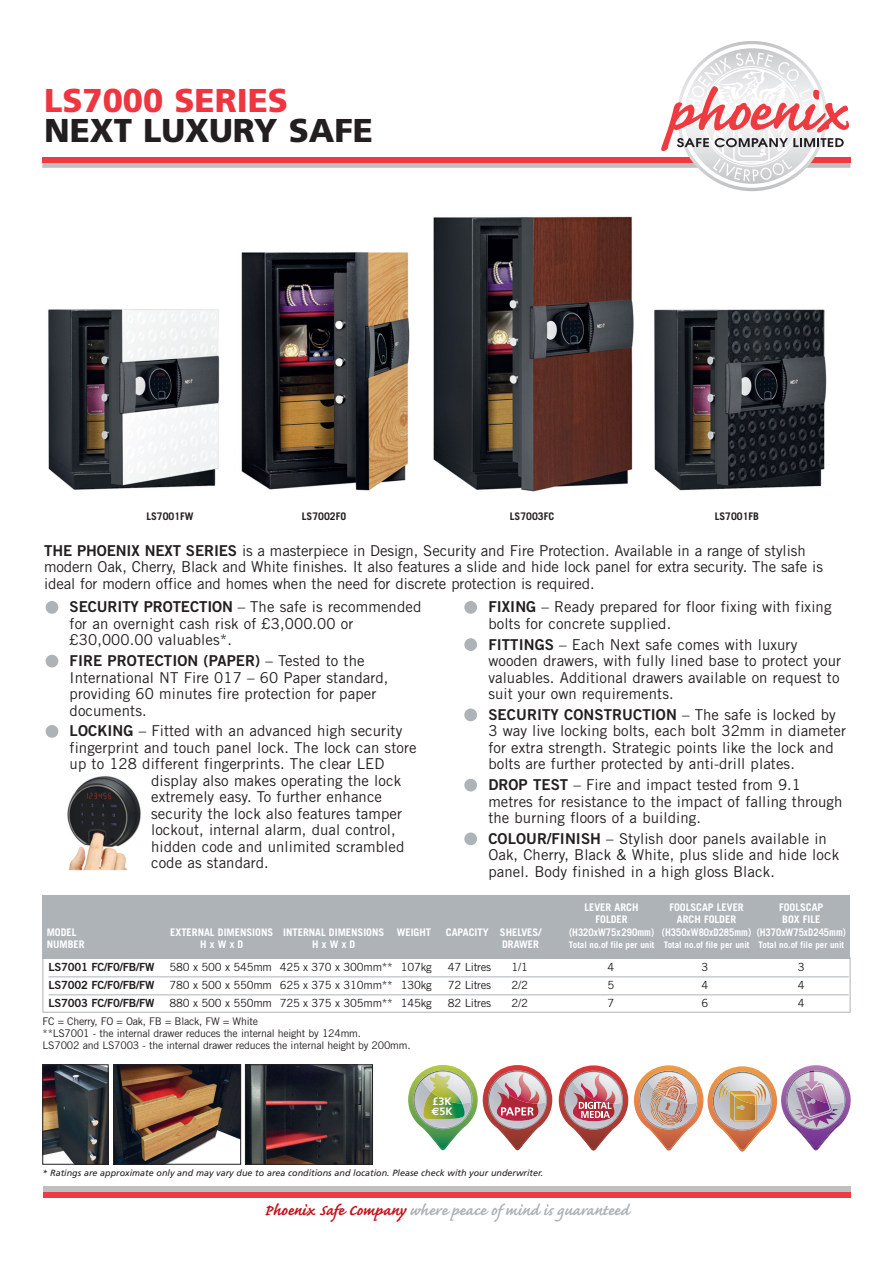
<style>
.page{position:relative;width:893px;height:1263px;background:#fff}
.page>*{position:absolute;margin:0;border:0;box-sizing:border-box;transform-origin:0 0}
.t1{font:900 33px "Frutiger";color:#231f20}
.t2{font:900 33px "Frutiger";color:#ee3640}
.t3{font:700 19.5px "Caflisch Script";color:#aeb3b8}
.t4{font:15px/16.5px "Trade Gothic";letter-spacing:.005em;color:#231f20}
.t5{font:15px "Trade Gothic Bold Two";letter-spacing:.005em;color:#231f20}
.t6{font:11.25px "Trade Gothic";letter-spacing:-.02em;color:#231f20}
.t7{font:11.25px "Trade Gothic Bold Two";letter-spacing:-.02em;color:#231f20}
.t8{font:700 10.8px/9.9px "Frutiger";color:#fff}
.t9{font:10.5px/12px "Trade Gothic";letter-spacing:-.02em;color:#231f20}
.t10{font:700 10.5px "Trade Gothic";color:#fff}
.t11{font:700 10.5px "Trade Gothic";color:#fff;scale:.9 1}
.t12{font:700 10.5px "Trade Gothic";color:#231f20}
.t13{font:italic 9px "Frutiger";color:#231f20}
.t14{font:700 9px "Trade Gothic";color:#fff}
.s1{font-family:"Trade Gothic Bold Two"}
.s2{font-family:"Trade Gothic"}
.s3{font-family:"Euro Sans"}
.s4{color:#c4121a}
</style>
<div class="page">
<div style="left:43px;top:1187px;width:807px;height:5px;background:#bebfc2"></div>
<div style="left:43px;top:1192px;width:807px;height:5px;background:#ee3a41"></div>
<svg style="left:42px;top:41px;width:808px;height:150px"></svg>
<div style="left:46px;top:601px;width:12px;height:13px;background:#aeb3b8;border-radius:50%"></div>
<div style="left:464px;top:832px;width:13px;height:13px;background:#aeb3b8;border-radius:50%"></div>
<div style="left:46px;top:655px;width:12px;height:12px;background:#aeb3b8;border-radius:50%"></div>
<div style="left:464px;top:779px;width:13px;height:12px;background:#aeb3b8;border-radius:50%"></div>
<div style="left:464px;top:708px;width:13px;height:13px;background:#aeb3b8;border-radius:50%"></div>
<div style="left:46px;top:725px;width:12px;height:13px;background:#aeb3b8;border-radius:50%"></div>
<div style="left:464px;top:601px;width:13px;height:13px;background:#aeb3b8;border-radius:50%"></div>
<div style="left:464px;top:638px;width:13px;height:13px;background:#aeb3b8;border-radius:50%"></div>
<hr style="left:49px;top:976px;width:800px;height:1px;background:#aeb3b8">
<hr style="left:49px;top:994px;width:800px;height:1px;background:#aeb3b8">
<div style="left:43px;top:895px;width:807px;height:64px;background:#aeb3b8"></div>
<img style="left:408px;top:1065px;width:144px;height:86px">
<img style="left:634px;top:1065px;width:217px;height:87px">
<img style="left:115px;top:1066px;width:124px;height:96px">
<div style="left:113px;top:1064px;width:128px;height:100px;border:1px solid #231f20"></div>
<img style="left:247px;top:1066px;width:124px;height:96px">
<div style="left:245px;top:1064px;width:128px;height:100px;border:1px solid #231f20"></div>
<img style="left:45px;top:1066px;width:61px;height:96px">
<div style="left:43px;top:1064px;width:65px;height:100px;border:1px solid #231f20"></div>
<img style="left:67px;top:776px;width:74px;height:95px">
<svg style="left:559px;top:1065px;width:69px;height:86px"></svg>
<img style="left:48px;top:216px;width:779px;height:276px">
<h1 class="t2" style="left:44px;top:87px;width:246px">LS7000 SERIES</h1>
<h1 class="t1" style="left:44px;top:117px;width:330px">NEXT LUXURY SAFE</h1>
<p class="t12" style="left:146px;top:512px;width:49px">LS7001FW</p>
<p class="t12" style="left:302px;top:512px;width:46px">LS7002FO</p>
<p class="t12" style="left:510px;top:512px;width:46px">LS7003FC</p>
<p class="t12" style="left:715px;top:512px;width:46px">LS7001FB</p>
<p class="t4" style="left:44px;top:543px;width:780px"><span class="s1">THE PHOENIX NEXT SERIES</span> is a masterpiece in Design, Security and Fire Protection. Available in a range of stylish modern Oak, Cherry, Black and White finishes. It also features a slide and hide lock panel for extra security. The safe is ideal for modern office and homes when the need for discrete protection is required.</p>
<p class="t4" style="left:70px;top:600px;width:353px"><span class="s1">SECURITY PROTECTION</span> – The safe is recommended for an overnight cash risk of £3,000.00 or £30,000.00 valuables*.</p>
<p class="t5" style="left:70px;top:655px;width:297px">FIRE PROTECTION (PAPER) <span class="s2">– Tested to the</span></p>
<p class="t4" style="left:70px;top:670px;width:320px">International NT Fire 017 – 60 Paper standard, providing 60 minutes fire protection for paper documents.</p>
<p class="t4" style="left:70px;top:724px;width:334px"><span class="s1">LOCKING</span> – Fitted with an advanced high security</p>
<p class="t4" style="left:70px;top:740px;width:348px">fingerprint and touch panel lock. The lock can store</p>
<p class="t4" style="left:70px;top:757px;width:316px">up to 128 different fingerprints. The clear LED</p>
<p class="t4" style="left:151px;top:773px;width:252px">display also makes operating the lock</p>
<p class="t4" style="left:151px;top:790px;width:233px">extremely easy. To further enhance</p>
<p class="t4" style="left:151px;top:806px;width:252px">security the lock also features tamper</p>
<p class="t4" style="left:151px;top:823px;width:246px">lockout, internal alarm, dual control,</p>
<p class="t4" style="left:151px;top:839px;width:255px">hidden code and unlimited scrambled</p>
<p class="t4" style="left:151px;top:856px;width:119px">code as standard.</p>
<p class="t4" style="left:488px;top:600px;width:345px"><span class="s1">FIXING</span> – Ready prepared for floor fixing with fixing bolts for concrete supplied.</p>
<p class="t4" style="left:488px;top:637px;width:354px"><span class="s1">FITTINGS</span> – Each Next safe comes with luxury wooden drawers, with fully lined base to protect your valuables. Additional drawers available on request to suit your own requirements.</p>
<p class="t5" style="left:488px;top:709px;width:349px">SECURITY CONSTRUCTION <span class="s2">– The safe is locked by</span></p>
<p class="t4" style="left:488px;top:724px;width:359px">3 way live locking bolts, each bolt 32mm in diameter for extra strength. Strategic points like the lock and bolts are further protected by anti-drill plates.</p>
<p class="t4" style="left:488px;top:778px;width:356px"><span class="s1">DROP TEST</span> – Fire and impact tested from 9.1 metres for resistance to the impact of falling through the burning floors of a building.</p>
<p class="t4" style="left:488px;top:831px;width:352px"><span class="s1">COLOUR/FINISH</span> – Stylish door panels available in<br>Oak, Cherry, Black &amp; White, plus slide and hide lock panel. Body finished in a high gloss Black.</p>
<p class="t10" style="left:584px;top:903px;width:55px">LEVER ARCH</p>
<p class="t10" style="left:669px;top:903px;width:76px">FOOLSCAP LEVER</p>
<p class="t10" style="left:779px;top:903px;width:46px">FOOLSCAP</p>
<p class="t10" style="left:596px;top:916px;width:34px">FOLDER</p>
<p class="t10" style="left:677px;top:916px;width:61px">ARCH FOLDER</p>
<p class="t10" style="left:782px;top:916px;width:40px">BOX FILE</p>
<p class="t10" style="left:47px;top:928px;width:31px">MODEL</p>
<p class="t10" style="left:170px;top:928px;width:262px">EXTERNAL DIMENSIONS INTERNAL DIMENSIONS WEIGHT</p>
<p class="t10" style="left:446px;top:928px;width:97px">CAPACITY SHELVES/</p>
<p class="t11" style="left:569px;top:928px;width:309px">(H320xW75x290mm) (H350xW80xD285mm) (H370xW75xD245mm)</p>
<p class="t10" style="left:47px;top:941px;width:39px">NUMBER</p>
<p class="t10" style="left:200px;top:941px;width:45px">HxWxD</p>
<p class="t10" style="left:312px;top:941px;width:45px">HxWxD</p>
<p class="t10" style="left:502px;top:941px;width:38px">DRAWER</p>
<p class="t14" style="left:569px;top:942px;width:277px">Total no.of file per unit Total no.of file per unit Total no.of file per unit</p>
<p class="t7" style="left:49px;top:963px;width:107px">LS7001 FC/F0/FB/FW</p>
<p class="t6" style="left:170px;top:963px;width:264px">580 x 500 x 545mm 425 x 370 x 300mm** 107kg</p>
<p class="t6" style="left:448px;top:963px;width:45px">47 Litres</p>
<p class="t6" style="left:511px;top:963px;width:18px">1/1</p>
<p class="t6" style="left:607px;top:963px;width:8px">4</p>
<p class="t6" style="left:702px;top:963px;width:8px">3</p>
<p class="t6" style="left:798px;top:963px;width:8px">3</p>
<p class="t7" style="left:49px;top:981px;width:107px">LS7002 FC/F0/FB/FW</p>
<p class="t6" style="left:170px;top:981px;width:264px">780 x 500 x 550mm 625 x 375 x 310mm** 130kg</p>
<p class="t6" style="left:448px;top:981px;width:45px">72 Litres</p>
<p class="t6" style="left:511px;top:981px;width:18px">2/2</p>
<p class="t6" style="left:607px;top:981px;width:8px">5</p>
<p class="t6" style="left:702px;top:981px;width:8px">4</p>
<p class="t6" style="left:798px;top:981px;width:8px">4</p>
<p class="t7" style="left:49px;top:999px;width:107px">LS7003 FC/F0/FB/FW</p>
<p class="t6" style="left:170px;top:999px;width:264px">880 x 500 x 550mm 725 x 375 x 305mm** 145kg</p>
<p class="t6" style="left:448px;top:999px;width:45px">82 Litres</p>
<p class="t6" style="left:511px;top:999px;width:18px">2/2</p>
<p class="t6" style="left:607px;top:999px;width:8px">7</p>
<p class="t6" style="left:702px;top:999px;width:8px">6</p>
<p class="t6" style="left:798px;top:999px;width:8px">4</p>
<p class="t9" style="left:43px;top:1016px;width:369px">FC = Cherry, FO = Oak, FB = Black, FW = White<br>**LS7001 - the internal drawer reduces the internal height by 124mm.<br>LS7002 and LS7003 - the internal drawer reduces the internal height by 200mm.</p>
<p class="t8" style="left:431px;top:1097px;width:23px">£3K <span class="s3">€</span>5K</p>
<p class="t13" style="left:43px;top:1169px;width:502px">* Ratings are approximate only and may vary due to area conditions and location. Please check with your underwriter.</p>
<h2 class="t3" style="left:264px;top:1197px;width:366px"><span class="s4">Phoenix Safe Company</span> where peace of mind is guaranteed</h2>
</div>
